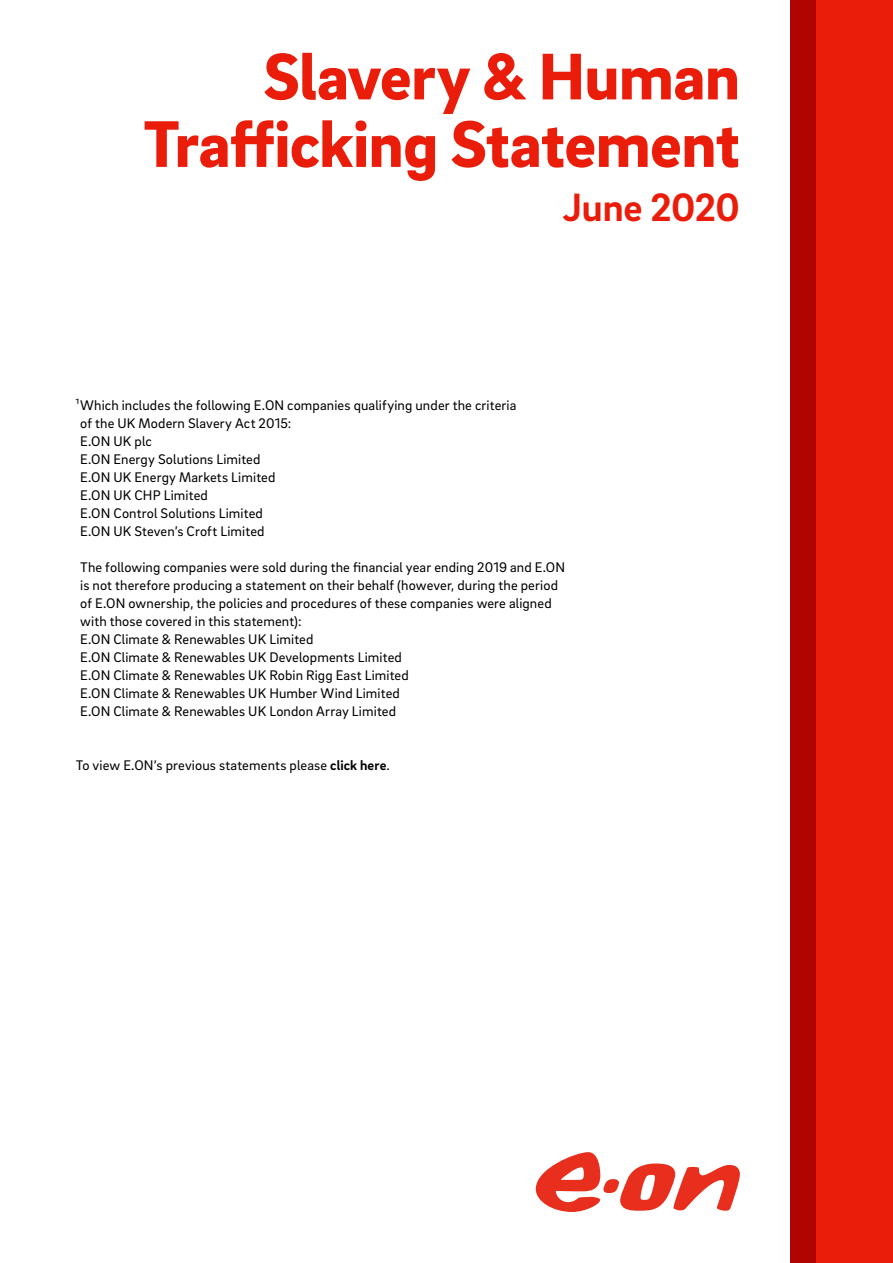
<style>
.page{position:relative;width:893px;height:1263px;background:#fff}
.page>*{position:absolute;margin:0;border:0;box-sizing:border-box;transform-origin:0 0}
.t1{font:900 67.5px/67.5px "EON Brix Sans";letter-spacing:-.01em;color:#ea1c0a;text-align:right}
.t2{font:700 40.5px "EON Brix Sans";letter-spacing:-.005em;color:#ea1c0a}
.t3{font:14.25px/18px "EON Brix Sans";letter-spacing:.01em;color:#000}
.s1{font-weight:700}
</style>
<div class="page">
<div style="left:791px;top:0;width:102px;height:1263px;background:#b00402"></div>
<div style="left:816px;top:0;width:77px;height:1263px;background:#ea1c0a"></div>
<svg style="left:536px;top:1152px;width:204px;height:60px"></svg>
<h1 class="t1" style="left:143px;top:40px;width:598px">Slavery &amp; Human<br>Trafficking Statement</h1>
<h2 class="t2" style="left:562px;top:181px;width:179px">June 2020</h2>
<p class="t3" style="left:80px;top:396px;width:438px;text-indent:-5px">¹Which includes the following E.ON companies qualifying under the criteria of the UK Modern Slavery Act 2015:<br>E.ON UK plc<br>E.ON Energy Solutions Limited<br>E.ON UK Energy Markets Limited<br>E.ON UK CHP Limited<br>E.ON Control Solutions Limited<br>E.ON UK Steven’s Croft Limited</p>
<p class="t3" style="left:80px;top:558px;width:486px">The following companies were sold during the financial year ending 2019 and E.ON is not therefore producing a statement on their behalf (however, during the period of E.ON ownership, the policies and procedures of these companies were aligned with those covered in this statement):<br>E.ON Climate &amp; Renewables UK Limited<br>E.ON Climate &amp; Renewables UK Developments Limited<br>E.ON Climate &amp; Renewables UK Robin Rigg East Limited<br>E.ON Climate &amp; Renewables UK Humber Wind Limited<br>E.ON Climate &amp; Renewables UK London Array Limited</p>
<p class="t3" style="left:76px;top:756px;width:316px">To view E.ON’s previous statements please <span class="s1">click here</span>.</p>
</div>
